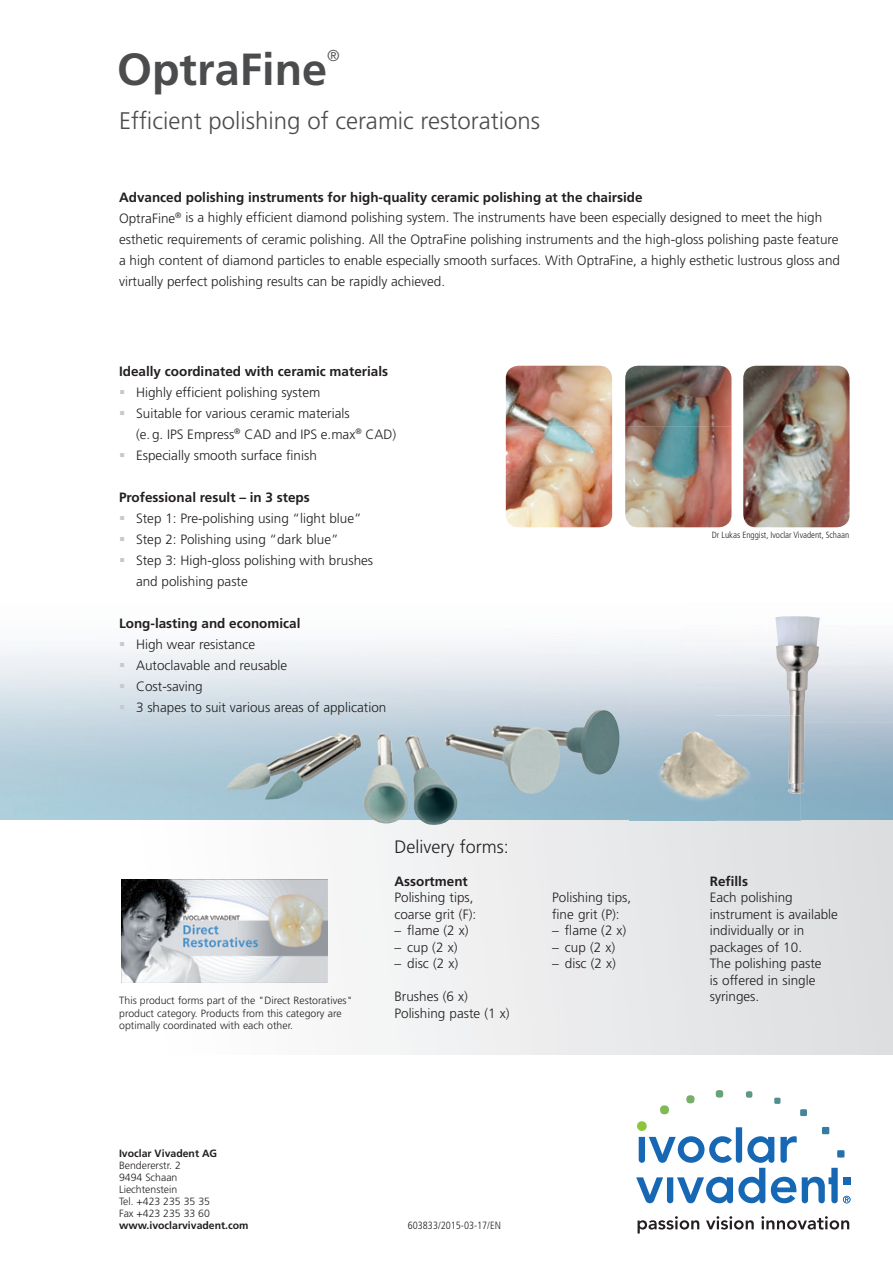
<style>
.page{position:relative;width:893px;height:1263px;background:#fff}
.page>*{position:absolute;margin:0;border:0;box-sizing:border-box;transform-origin:0 0}
.t1{font:700 45px "Frutiger";color:#4b4c4d}
.t2{font:300 24px "Frutiger";color:#4b4c4d}
.t3{font:300 18px "Frutiger";color:#231f20}
.t4{font:300 15.75px "Frutiger";color:#57585a}
.t5{font:300 13.5px/16.5px "Frutiger";color:#231f20}
.t6{font:700 13.5px "Frutiger";color:#231f20}
.t7{font:300 10.5px/12px "Frutiger";color:#231f20}
.t8{font:700 10.5px "Frutiger";color:#231f20}
.t9{font:300 condensed 10.5px "Frutiger";color:#231f20}
.t10{font:300 condensed 9px "Frutiger";color:#231f20}
.s1{font-weight:700}
.s2{color:#c7c8ca}
</style>
<div class="page">
<img style="left:775px;top:616px;width:45px;height:177px">
<div style="left:0;top:821px;width:893px;height:233px;background:linear-gradient(to right,#fff,#dddee0)"></div>
<svg style="left:636px;top:1090px;width:214px;height:113px"></svg>
<svg style="left:638px;top:1216px;width:61px;height:17px"></svg>
<svg style="left:706px;top:1216px;width:48px;height:13px"></svg>
<svg style="left:761px;top:1216px;width:88px;height:13px"></svg>
<img style="left:121px;top:879px;width:207px;height:103px">
<img style="left:506px;top:366px;width:106px;height:161px">
<img style="left:625px;top:366px;width:106px;height:161px">
<img style="left:743px;top:366px;width:107px;height:161px">
<img style="left:225px;top:709px;width:395px;height:118px">
<img style="left:630px;top:715px;width:171px;height:106px">
<img style="left:788px;top:715px;width:13px;height:79px">
<h1 class="t1" style="left:117px;top:43px;width:212px">OptraFine</h1>
<p class="t4" style="left:327px;top:46px;width:14px">®</p>
<h2 class="t2" style="left:119px;top:107px;width:422px">Efficient polishing of ceramic restorations</h2>
<p class="t5" style="left:119px;top:187px;width:722px;line-height:21px"><span class="s1">Advanced polishing instruments for high-quality ceramic polishing at the chairside<br></span>OptraFine<sup>®</sup> is a highly efficient diamond polishing system. The instruments have been especially designed to meet the high esthetic requirements of ceramic polishing. All the OptraFine polishing instruments and the high-gloss polishing paste feature a high content of diamond particles to enable especially smooth surfaces. With OptraFine, a highly esthetic lustrous gloss and virtually perfect polishing results can be rapidly achieved.</p>
<p class="t6" style="left:119px;top:363px;width:271px">Ideally coordinated with ceramic materials</p>
<p class="t5" style="left:119px;top:384px;width:203px"><span class="s2">▪</span> Highly efficient polishing system</p>
<p class="t5" style="left:136px;top:403px;width:262px;line-height:21px;text-indent:-17px"><span class="s2">▪</span> Suitable for various ceramic materials<br>(e. g. IPS Empress<sup>®</sup> CAD and IPS e.max<sup>®</sup> CAD)</p>
<p class="t5" style="left:119px;top:447px;width:199px"><span class="s2">▪</span> Especially smooth surface finish</p>
<p class="t6" style="left:119px;top:489px;width:192px">Professional result – in 3 steps</p>
<p class="t5" style="left:119px;top:510px;width:244px"><span class="s2">▪</span> Step 1: Pre-polishing using “light blue”</p>
<p class="t5" style="left:119px;top:531px;width:221px"><span class="s2">▪</span> Step 2: Polishing using “dark blue”</p>
<p class="t5" style="left:136px;top:550px;width:239px;line-height:21px;text-indent:-17px"><span class="s2">▪</span> Step 3: High-gloss polishing with brushes and polishing paste</p>
<p class="t6" style="left:119px;top:615px;width:183px">Long-lasting and economical</p>
<p class="t5" style="left:119px;top:636px;width:138px"><span class="s2">▪</span> High wear resistance</p>
<p class="t5" style="left:119px;top:657px;width:170px"><span class="s2">▪</span> Autoclavable and reusable</p>
<p class="t5" style="left:119px;top:678px;width:85px"><span class="s2">▪</span> Cost-saving</p>
<p class="t5" style="left:119px;top:699px;width:269px"><span class="s2">▪</span> 3 shapes to suit various areas of application</p>
<p class="t7" style="left:119px;top:994px;width:235px;line-height:12.6px">This product forms part of the "Direct Restoratives" product category. Products from this category are optimally coordinated with each other.</p>
<h3 class="t3" style="left:394px;top:836px;width:116px">Delivery forms:</h3>
<p class="t6" style="left:394px;top:873px;width:75px">Assortment</p>
<p class="t5" style="left:394px;top:889px;width:83px">Polishing tips, coarse grit (F):</p>
<p class="t5" style="left:394px;top:922px;width:76px">– flame (2 x)</p>
<p class="t5" style="left:394px;top:939px;width:65px">– cup (2 x)</p>
<p class="t5" style="left:394px;top:955px;width:65px">– disc (2 x)</p>
<p class="t5" style="left:394px;top:988px;width:117px">Brushes (6 x)<br>Polishing paste (1 x)</p>
<p class="t5" style="left:552px;top:889px;width:81px">Polishing tips, fine grit (P):</p>
<p class="t5" style="left:552px;top:922px;width:76px">– flame (2 x)</p>
<p class="t5" style="left:552px;top:939px;width:65px">– cup (2 x)</p>
<p class="t5" style="left:552px;top:955px;width:65px">– disc (2 x)</p>
<p class="t8" style="left:119px;top:1147px;width:100px">Ivoclar Vivadent AG</p>
<p class="t7" style="left:119px;top:1160px;width:92px">Bendererstr. 2<br>9494 Schaan<br>Liechtenstein<br>Tel. +423 235 35 35<br>Fax +423 235 33 60</p>
<p class="t8" style="left:119px;top:1219px;width:131px">www.ivoclarvivadent.com</p>
<p class="t9" style="left:408px;top:1219px;width:95px">603833/2015-03-17/EN</p>
<p class="t10" style="left:712px;top:530px;width:139px">Dr Lukas Enggist, Ivoclar Vivadent, Schaan</p>
<p class="t6" style="left:710px;top:873px;width:40px">Refills</p>
<p class="t5" style="left:710px;top:889px;width:130px">Each polishing instrument is available individually or in packages of 10.<br>The polishing paste<br>is offered in single syringes.</p>
</div>
